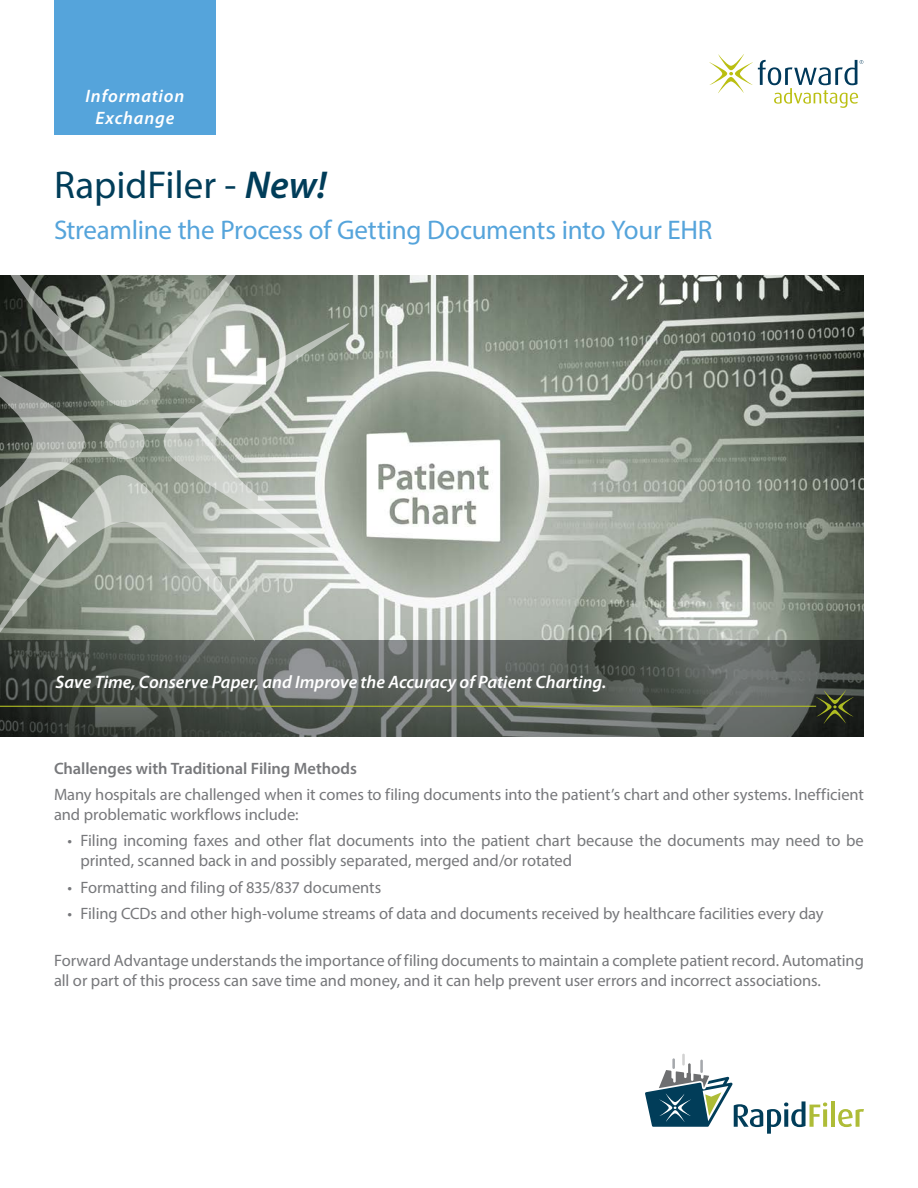
<style>
.page{position:relative;width:918px;height:1188px;background:#fff}
.page>*{position:absolute;margin:0;border:0;box-sizing:border-box;transform-origin:0 0}
.t1{font:39px "Myriad Pro";color:#013d59}
.t2{font:27px "Myriad Pro";letter-spacing:-.01em;color:#55a4db}
.t3{font:italic 600 18px "Myriad Pro";color:#fff}
.t4{font:italic 600 18px/21.6px "Myriad Pro";letter-spacing:.045em;color:#fff;text-align:center}
.t5{font:16.5px/19.8px "Myriad Pro";letter-spacing:-.005em;color:#77787b}
.t6{font:600 16.5px "Myriad Pro";letter-spacing:-.005em;color:#77787b}
.s1{font-weight:600;font-style:italic}
</style>
<div class="page">
<svg style="left:709px;top:54px;width:154px;height:54px"></svg>
<img style="left:95px;top:275px;width:769px;height:365px">
<svg style="left:0;top:640px;width:864px;height:97px;background:#545a55"></svg>
<div style="left:54px;top:0;width:162px;height:135px;background:#55a4db"></div>
<hr style="left:831px;top:1101px;width:4px;height:26px;background:#aebc37">
<svg style="left:838px;top:1109px;width:26px;height:18px"></svg>
<svg style="left:645px;top:1054px;width:182px;height:80px"></svg>
<hr style="left:0;top:706px;width:816px;height:1px;background:#afbc22">
<svg style="left:815px;top:689px;width:40px;height:35px"></svg>
<svg style="left:153px;top:317px;width:206px;height:245px;background:#aeb5ab"></svg>
<svg style="left:0;top:417px;width:95px;height:49px;background:#848982"></svg>
<svg style="left:0;top:275px;width:264px;height:142px;background:#858b83"></svg>
<svg style="left:0;top:466px;width:258px;height:179px;background:#9ca399"></svg>
<svg style="left:105px;top:424px;width:40px;height:35px"></svg>
<p class="t4" style="left:86px;top:85px;width:100px">Information<br>Exchange</p>
<h1 class="t1" style="left:54px;top:161px;width:274px">RapidFiler - <span class="s1">New!</span></h1>
<h2 class="t2" style="left:54px;top:214px;width:660px">Streamline the Process of Getting Documents into Your EHR</h2>
<p class="t3" style="left:56px;top:671px;width:552px">Save Time, Conserve Paper, and Improve the Accuracy of Patient Charting.</p>
<p class="t6" style="left:54px;top:758px;width:305px">Challenges with Traditional Filing Methods</p>
<p class="t5" style="left:54px;top:784px;width:811px">Many hospitals are challenged when it comes to filing documents into the patient’s chart and other systems. Inefficient and problematic workflows include:</p>
<p class="t5" style="left:80px;top:831px;width:785px;text-indent:-13px">• Filing incoming faxes and other flat documents into the patient chart because the documents may need to be printed, scanned back in and possibly separated, merged and/or rotated</p>
<p class="t5" style="left:67px;top:877px;width:315px">• Formatting and filing of 835/837 documents</p>
<p class="t5" style="left:67px;top:904px;width:758px">• Filing CCDs and other high-volume streams of data and documents received by healthcare facilities every day</p>
<p class="t5" style="left:54px;top:950px;width:811px">Forward Advantage understands the importance of filing documents to maintain a complete patient record. Automating all or part of this process can save time and money, and it can help prevent user errors and incorrect associations.</p>
</div>
